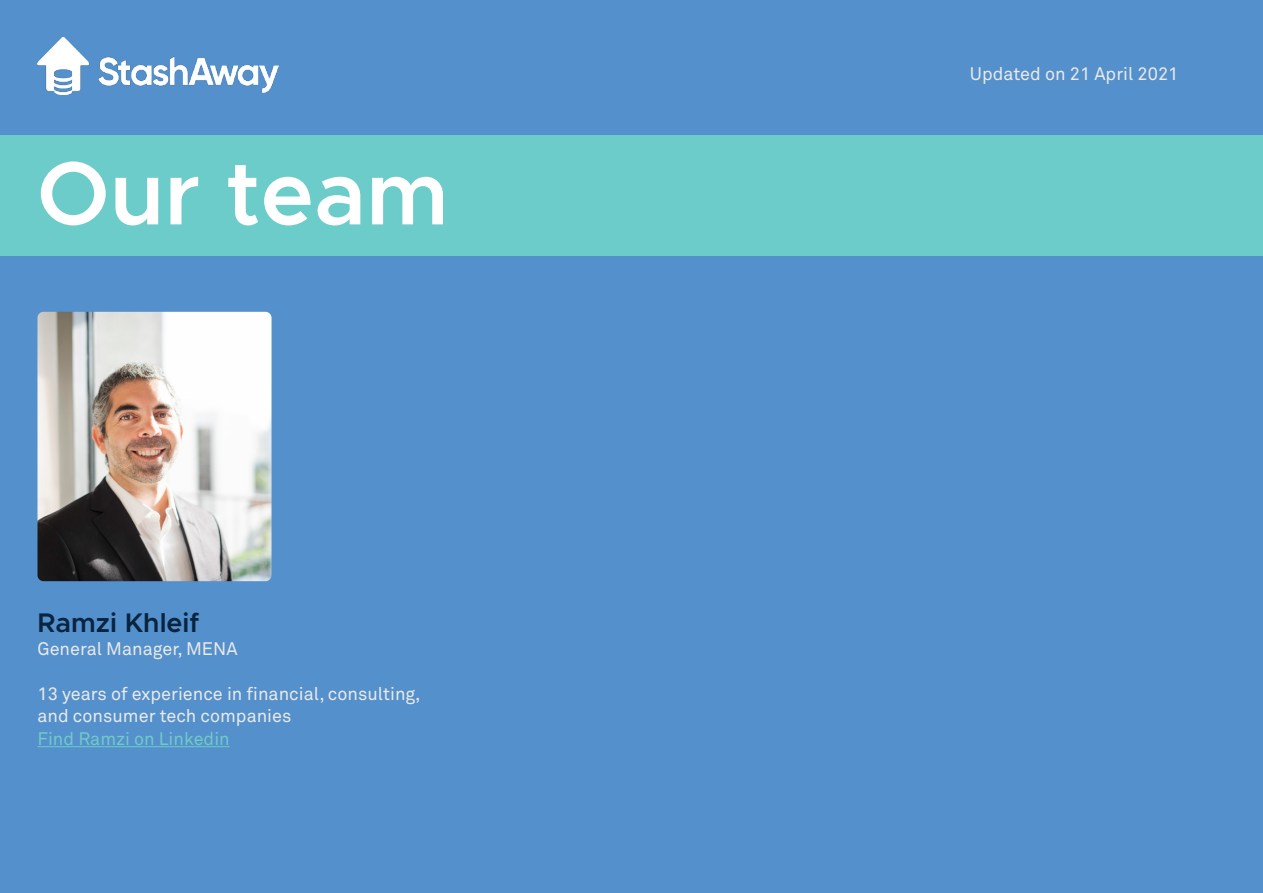
<style>
.page{position:relative;width:1263px;height:893px;background:#5490cc}
.page>*{position:absolute;margin:0;border:0;box-sizing:border-box;transform-origin:0 0}
.t1{font:600 90px "Metropolis";color:#fff}
.t2{font:600 27px "Metropolis";color:#08243f}
.t3{font:18px/22.5px "Akkurat Pro";color:#eaeae8}
.t4{font:18px "Akkurat Pro";color:#71cac6}
</style>
<div class="page">
<img style="left:38px;top:38px;width:241px;height:56px">
<hr style="left:38px;top:746px;width:192px;height:1px;background:#71cac6">
<img style="left:38px;top:312px;width:234px;height:269px">
<div style="left:0;top:135px;width:1263px;height:120px;background:#6cccc9"></div>
<h1 class="t1" style="left:37px;top:137px;width:414px">Our team</h1>
<h2 class="t2" style="left:38px;top:606px;width:164px">Ramzi Khleif</h2>
<p class="t3" style="left:38px;top:637px;width:202px">General Manager, MENA</p>
<p class="t3" style="left:38px;top:682px;width:385px">13 years of experience in financial, consulting, and consumer tech companies</p>
<p class="t4" style="left:38px;top:728px;width:194px">Find Ramzi on Linkedin</p>
<p class="t3" style="left:970px;top:63px;width:210px">Updated on 21 April 2021</p>
</div>
